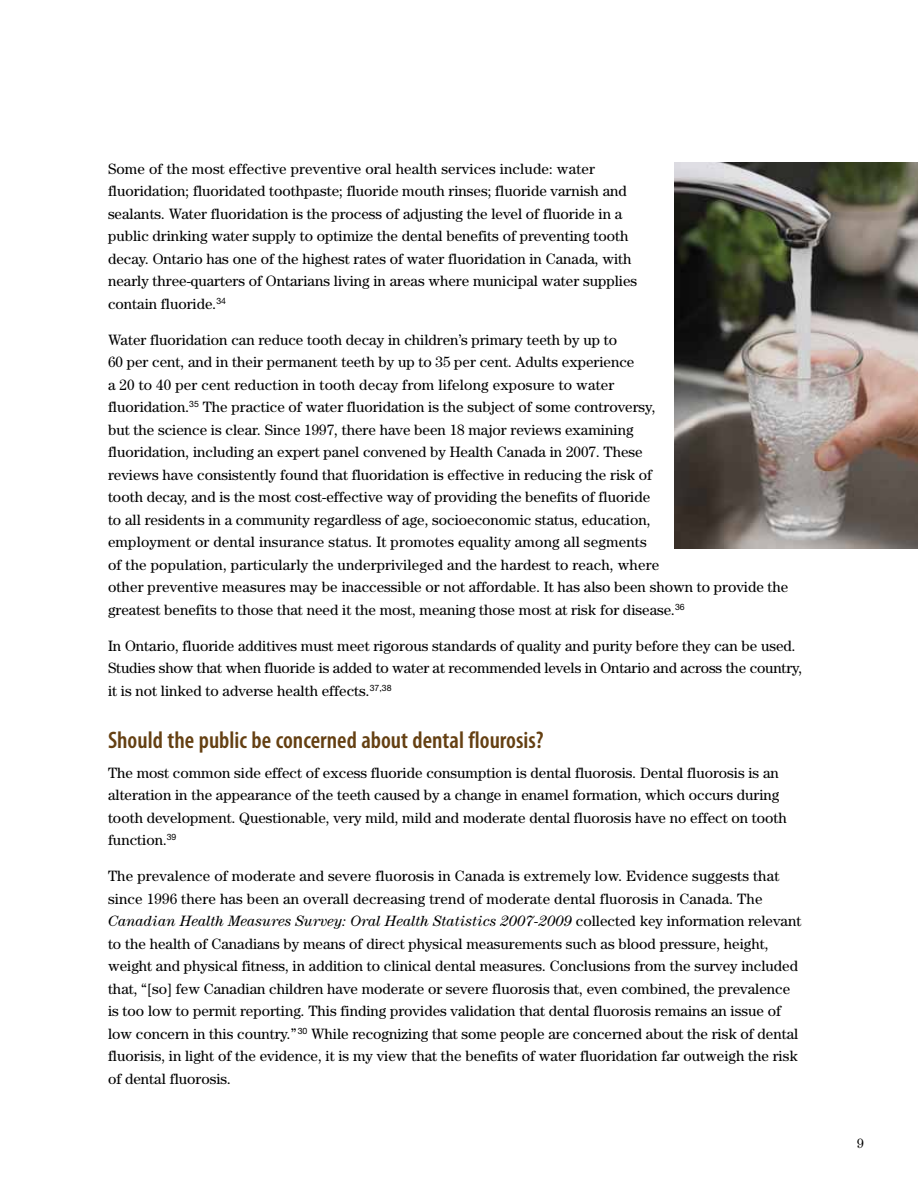
<style>
.page{position:relative;width:918px;height:1188px;background:#fff}
.page>*{position:absolute;margin:0;border:0;box-sizing:border-box;transform-origin:0 0}
.t1{font:600 condensed 24px "Myriad Pro";color:#654012}
.t2{font:15px/22.5px "Century";color:#000}
.t3{font:13.5px "Century";color:#000}
.s1{font-style:italic}
</style>
<div class="page">
<img style="left:674px;top:162px;width:244px;height:386px">
<p class="t2" style="left:108px;top:157px;width:531px">Some of the most effective preventive oral health services include: water fluoridation; fluoridated toothpaste; fluoride mouth rinses; fluoride varnish and sealants. Water fluoridation is the process of adjusting the level of fluoride in a public drinking water supply to optimize the dental benefits of preventing tooth decay. Ontario has one of the highest rates of water fluoridation in Canada, with nearly three-quarters of Ontarians living in areas where municipal water supplies contain fluoride.<sup>34</sup></p>
<p class="t2" style="left:108px;top:328px;width:682px">Water fluoridation can reduce tooth decay in children’s primary teeth by up to<br>60 per cent, and in their permanent teeth by up to 35 per cent. Adults experience<br>a 20 to 40 per cent reduction in tooth decay from lifelong exposure to water<br>fluoridation.<sup>35</sup> The practice of water fluoridation is the subject of some controversy,<br>but the science is clear. Since 1997, there have been 18 major reviews examining<br>fluoridation, including an expert panel convened by Health Canada in 2007. These<br>reviews have consistently found that fluoridation is effective in reducing the risk of<br>tooth decay, and is the most cost-effective way of providing the benefits of fluoride<br>to all residents in a community regardless of age, socioeconomic status, education,<br>employment or dental insurance status. It promotes equality among all segments<br>of the population, particularly the underprivileged and the hardest to reach, where<br>other preventive measures may be inaccessible or not affordable. It has also been shown to provide the greatest benefits to those that need it the most, meaning those most at risk for disease.<sup>36</sup></p>
<p class="t2" style="left:108px;top:634px;width:696px">In Ontario, fluoride additives must meet rigorous standards of quality and purity before they can be used.<br>Studies show that when fluoride is added to water at recommended levels in Ontario and across the country, it is not linked to adverse health effects.<sup>37,38</sup></p>
<h1 class="t1" style="left:108px;top:726px;width:437px">Should the public be concerned about dental flourosis?</h1>
<p class="t2" style="left:108px;top:761px;width:680px">The most common side effect of excess fluoride consumption is dental fluorosis. Dental fluorosis is an alteration in the appearance of the teeth caused by a change in enamel formation, which occurs during tooth development. Questionable, very mild, mild and moderate dental fluorosis have no effect on tooth function.<sup>39</sup></p>
<p class="t2" style="left:108px;top:864px;width:695px">The prevalence of moderate and severe fluorosis in Canada is extremely low. Evidence suggests that since 1996 there has been an overall decreasing trend of moderate dental fluorosis in Canada. The <span class="s1">Canadian Health Measures Survey: Oral Health Statistics 2007-2009</span> collected key information relevant to the health of Canadians by means of direct physical measurements such as blood pressure, height, weight and physical fitness, in addition to clinical dental measures. Conclusions from the survey included that, “[so] few Canadian children have moderate or severe fluorosis that, even combined, the prevalence is too low to permit reporting. This finding provides validation that dental fluorosis remains an issue of low concern in this country.”<sup>30</sup> While recognizing that some people are concerned about the risk of dental fluorisis, in light of the evidence, it is my view that the benefits of water fluoridation far outweigh the risk of dental fluorosis.</p>
<p class="t3" style="left:857px;top:1135px;width:8px">9</p>
</div>
